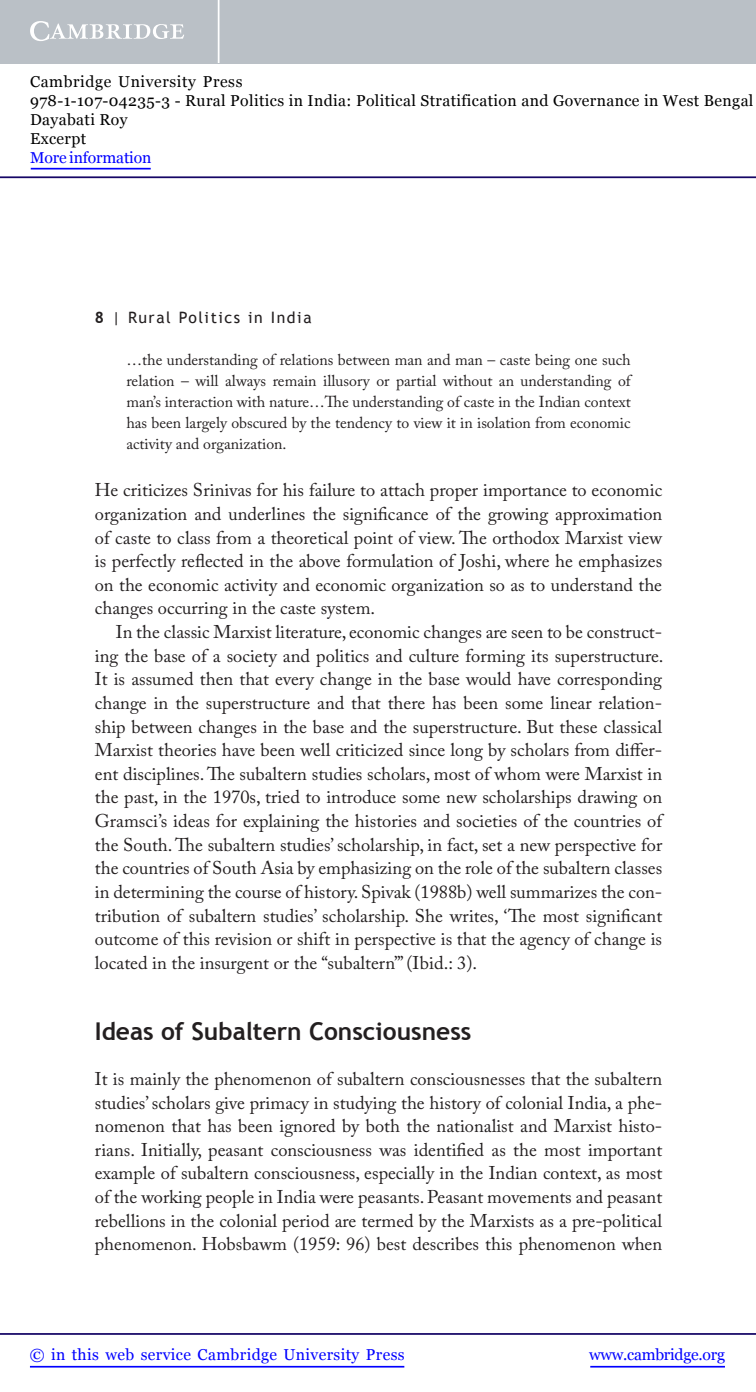
<style>
.page{position:relative;width:756px;height:1392px;background:#fff}
.page>*{position:absolute;margin:0;border:0;box-sizing:border-box;transform-origin:0 0}
.A-level{font:700 24.5px "Trebuchet MS";color:#231f20}
.Body-text{font:18.38px/23.6px "Adobe Caslon Pro";color:#231f20;text-align:justify}
.Body-text-start{font:18.38px/23.6px "Adobe Caslon Pro";color:#231f20;text-align:justify}
.Block-quote{font:15.75px/21px "Adobe Caslon Pro";color:#231f20;text-align:justify}
.t1{font:15.75px/18.9px "Georgia";letter-spacing:.025em;color:#000}
.t2{font:15.75px "Georgia";letter-spacing:.025em;color:#00f}
.t3{font:15.75px "Trebuchet MS";letter-spacing:.1em;color:#231f20}
.t4{font:15.75px "Georgia";letter-spacing:-.015em;color:#00f}
.t5{font:15.75px "Georgia";letter-spacing:-.01em;color:#00f}
.s1{font-weight:700}
</style>
<div class="page">
<hr style="left:590px;top:1366px;width:135px;height:1px;background:#00f">
<hr style="left:0;top:1333px;width:756px;height:2px;background:#150666">
<hr style="left:30px;top:1366px;width:374px;height:1px;background:#00f">
<div style="left:0;top:0;width:756px;height:63px;background:#bac0c6"></div>
<svg style="left:30px;top:21px;width:154px;height:20px"></svg>
<hr style="left:218px;top:0;width:1px;height:63px;background:#fff">
<hr style="left:0;top:176px;width:756px;height:2px;background:#150666">
<hr style="left:31px;top:168px;width:120px;height:1px;background:#00f">
<p class="t1" style="left:30px;top:72px;width:725px">Cambridge University Press<br>978-1-107-04235-3 - Rural Politics in India: Political Stratification and Governance in West Bengal Dayabati Roy<br>Excerpt</p>
<p class="t5" style="left:30px;top:148px;width:123px">More information</p>
<p class="t3" style="left:95px;top:308px;width:218px"><span class="s1">8</span> | Rural Politics in India</p>
<p class="Block-quote" style="left:126px;top:349px;width:506px">…the understanding of relations between man and man – caste being one such relation – will always remain illusory or partial without an understanding of man’s interaction with nature…The understanding of caste in the Indian context has been largely obscured by the tendency to view it in isolation from economic activity and organization.</p>
<p class="Body-text-start" style="left:95px;top:478px;width:569px">He criticizes Srinivas for his failure to attach proper importance to economic organization and underlines the significance of the growing approximation of caste to class from a theoretical point of view. The orthodox Marxist view is perfectly reflected in the above formulation of Joshi, where he emphasizes on the economic activity and economic organization so as to understand the changes occurring in the caste system.</p>
<p class="Body-text" style="left:95px;top:620px;width:570px;text-indent:21px">In the classic Marxist literature, economic changes are seen to be construct&shy;ing the base of a society and politics and culture forming its superstructure.<br>It is assumed then that every change in the base would have corresponding change in the superstructure and that there has been some linear relation&shy;ship between changes in the base and the superstructure. But these classical Marxist theories have been well criticized since long by scholars from differ&shy;ent disciplines. The subaltern studies scholars, most of whom were Marxist in the past, in the 1970s, tried to introduce some new scholarships drawing on Gramsci’s ideas for explaining the histories and societies of the countries of the South. The subaltern studies’ scholarship, in fact, set a new perspective for the countries of South Asia by emphasizing on the role of the subaltern classes in determining the course of history. Spivak (1988b) well summarizes the con&shy;tribution of subaltern studies’ scholarship. She writes, ‘The most significant outcome of this revision or shift in perspective is that the agency of change is located in the insurgent or the “subaltern”’ (Ibid.: 3).</p>
<p class="A-level" style="left:95px;top:1016px;width:378px">Ideas of Subaltern Consciousness</p>
<p class="Body-text-start" style="left:95px;top:1067px;width:569px">It is mainly the phenomenon of subaltern consciousnesses that the subaltern studies’ scholars give primacy in studying the history of colonial India, a phe&shy;nomenon that has been ignored by both the nationalist and Marxist histo&shy;rians. Initially, peasant consciousness was identified as the most important example of subaltern consciousness, especially in the Indian context, as most of the working people in India were peasants. Peasant movements and peasant rebellions in the colonial period are termed by the Marxists as a pre-political phenomenon. Hobsbawm (1959: 96) best describes this phenomenon when</p>
<p class="t2" style="left:30px;top:1345px;width:376px">© in this web service Cambridge University Press</p>
<p class="t4" style="left:589px;top:1345px;width:137px">www.cambridge.org</p>
</div>
